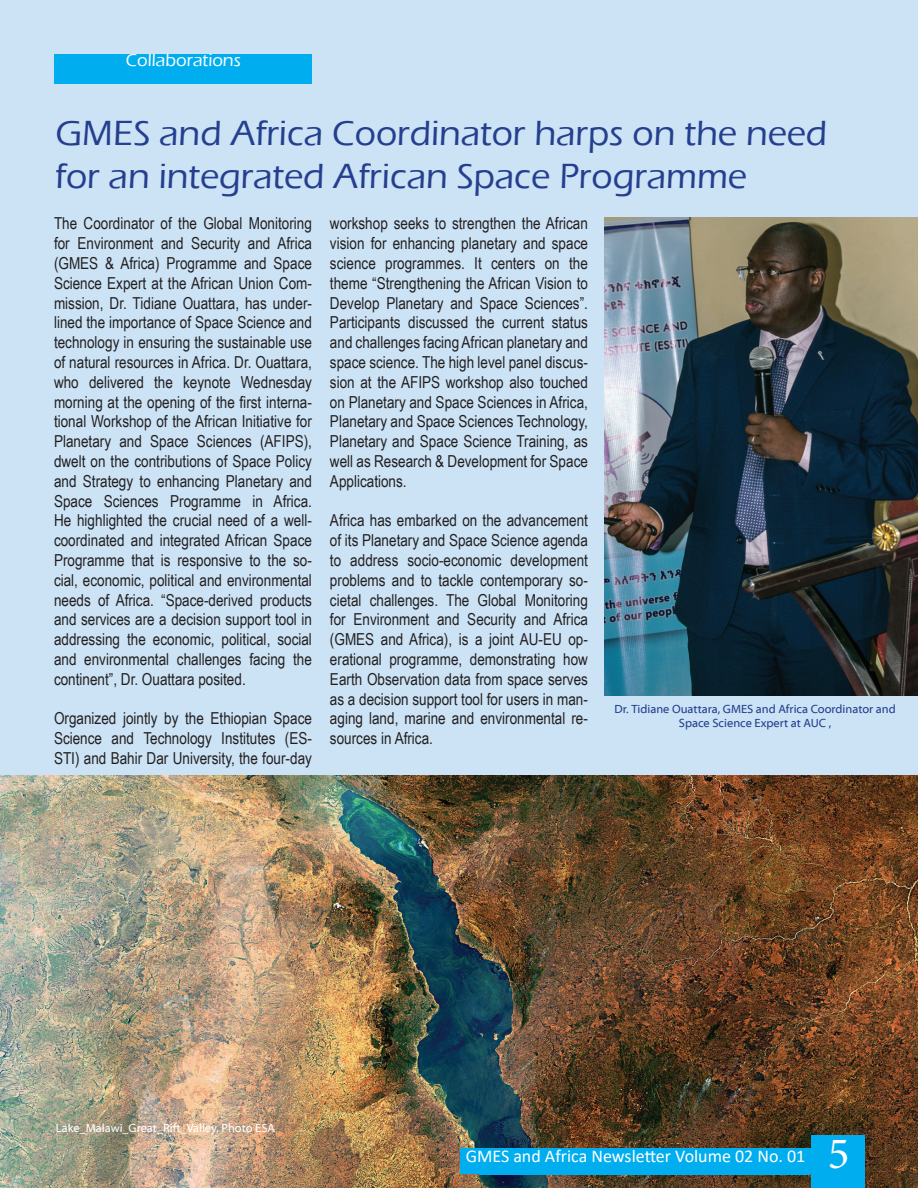
<style>
.page{position:relative;width:918px;height:1188px;background:#cbe3f5}
.page>*{position:absolute;margin:0;border:0;box-sizing:border-box;transform-origin:0 0}
.t1{font:45px "Minion Pro";color:#fff}
.t2{font:500 36px/43.2px "Eras ITC";color:#253f8e}
.t3{font:18px "Calibri";color:#fff}
.t4{font:500 18px "Eras ITC";color:#fff}
.t5{font:16.5px/19.8px "Arial Narrow";color:#231f20;text-align:justify}
.t6{font:12px/14.4px "Myriad Web Pro";color:#253f8e;text-align:center}
.t7{font:12px "Myriad Web Pro";color:#fff}
</style>
<div class="page">
<img style="left:1px;top:776px;width:917px;height:412px">
<hr style="left:0;top:0;width:1px;height:1188px;background:#b5d7f1">
<div style="left:481px;top:1150px;width:329px;height:25px;background:#00aeef"></div>
<div style="left:811px;top:1136px;width:54px;height:52px;background:#00aeef"></div>
<div style="left:54px;top:54px;width:258px;height:29px;background:#00aeef"></div>
<img style="left:605px;top:218px;width:313px;height:477px">
<div style="left:460px;top:1148px;width:351px;height:26px;background:#00aeef"></div>
<p class="t4" style="left:126px;top:50px;width:117px">Collaborations</p>
<h2 class="t2" style="left:55px;top:112px;width:773px">GMES and Africa Coordinator harps on the need for an integrated African Space Programme</h2>
<p class="t5" style="left:54px;top:213px;width:260px">The Coordinator of the Global Monitoring for Environment and Security and Africa (GMES &amp; Africa) Programme and Space Science Expert at the African Union Com&shy;mission, Dr. Tidiane Ouattara, has under&shy;lined the importance of Space Science and technology in ensuring the sustainable use of natural resources in Africa. Dr. Ouattara, who delivered the keynote Wednesday morning at the opening of the first interna&shy;tional Workshop of the African Initiative for Planetary and Space Sciences (AFIPS), dwelt on the contributions of Space Policy and Strategy to enhancing Planetary and Space Sciences Programme in Africa.<br>He highlighted the crucial need of a well&shy;coordinated and integrated African Space Programme that is responsive to the so&shy;cial, economic, political and environmental needs of Africa. “Space-derived products and services are a decision support tool in addressing the economic, political, social and environmental challenges facing the continent”, Dr. Ouattara posited.</p>
<p class="t5" style="left:54px;top:708px;width:259px">Organized jointly by the Ethiopian Space Science and Technology Institutes (ES-STI) and Bahir Dar University, the four-day</p>
<p class="t5" style="left:330px;top:213px;width:260px">workshop seeks to strengthen the African vision for enhancing planetary and space science programmes. It centers on the theme “Strengthening the African Vision to Develop Planetary and Space Sciences”.<br>Participants discussed the current status and challenges facing African planetary and space science. The high level panel discus&shy;sion at the AFIPS workshop also touched on Planetary and Space Sciences in Africa, Planetary and Space Sciences Technology, Planetary and Space Science Training, as well as Research &amp; Development for Space Applications.</p>
<p class="t5" style="left:330px;top:510px;width:260px">Africa has embarked on the advancement of its Planetary and Space Science agenda to address socio-economic development problems and to tackle contemporary so&shy;cietal challenges. The Global Monitoring for Environment and Security and Africa (GMES and Africa), is a joint AU-EU op&shy;erational programme, demonstrating how Earth Observation data from space serves as a decision support tool for users in man&shy;aging land, marine and environmental re&shy;sources in Africa.</p>
<p class="t6" style="left:614px;top:702px;width:283px">Dr. Tidiane Ouattara, GMES and Africa Coordinator and<br>Space Science Expert at AUC ,</p>
<p class="t7" style="left:56px;top:1122px;width:221px">Lake_Malawi_Great_Rift_Valley, Photo ESA</p>
<p class="t3" style="left:483px;top:1145px;width:61px">GMES &amp;</p>
<p class="t3" style="left:647px;top:1145px;width:13px">t</p>
<h1 class="t1" style="left:828px;top:1124px;width:23px">5</h1>
<p class="t3" style="left:466px;top:1143px;width:341px">GMES and Africa Newsletter Volume 02 No. 01</p>
</div>
